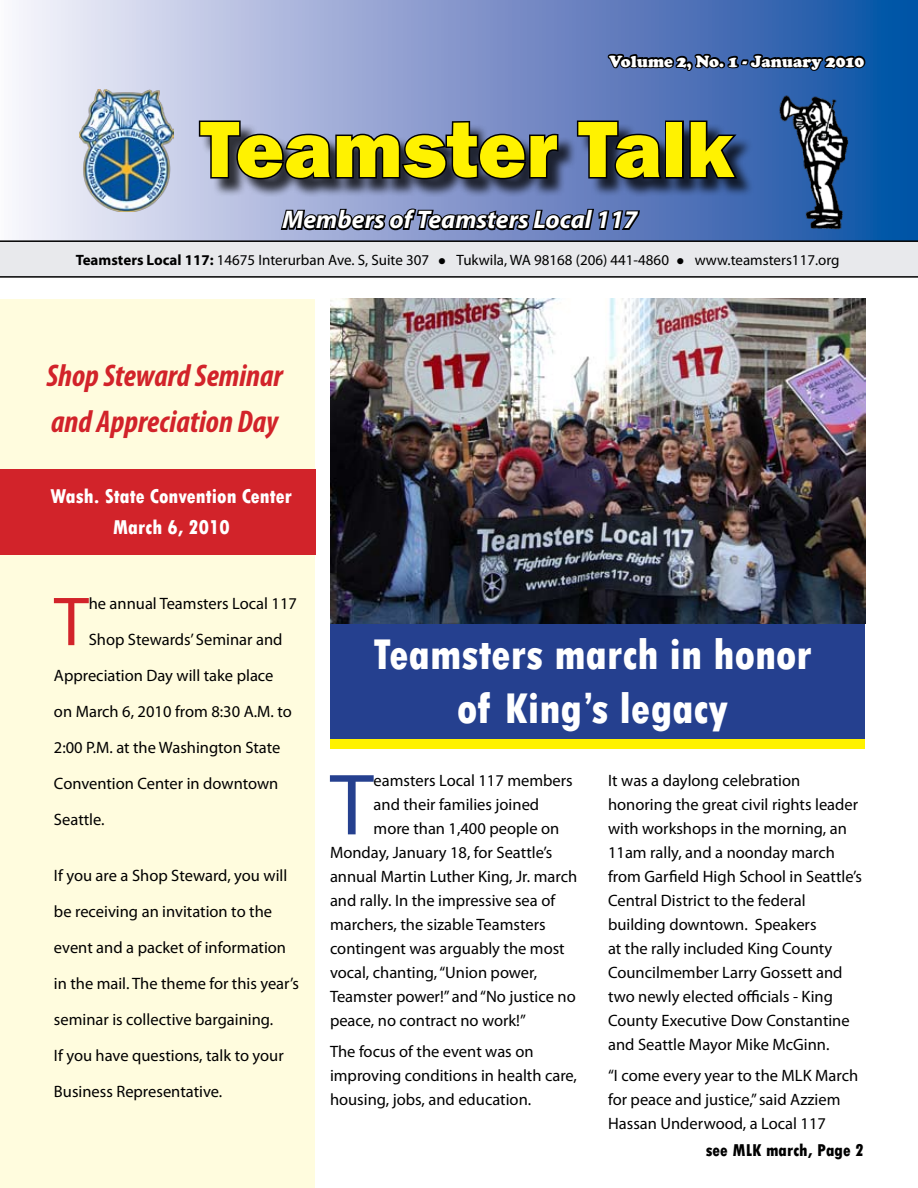
<style>
.page{position:relative;width:918px;height:1188px;background:#fff}
.page>*{position:absolute;margin:0;border:0;box-sizing:border-box;transform-origin:0 0}
.t1{font:87.75px "Myriad Pro";color:#25408f}
.t2{font:800 82.5px "Franklin Gothic";color:#fff200}
.t3{font:69.9px "Myriad Pro";color:#d2232a}
.t4{font:800 condensed 45px/54px "Tw Cen";color:#fff;text-align:center}
.t5{font:italic 700 condensed 31.5px/46.3px "Myriad Pro";color:#d2232a}
.t6{font:italic 700 25.5px "Myriad Pro";color:#fff}
.t7{font:800 condensed 21px/31px "Tw Cen";color:#fff;text-align:center}
.t8{font:800 condensed 18px "Tw Cen";color:#000}
.t9{font:16.5px/24px "Myriad Pro";color:#000}
.t10{font:900 16.5px "Cooper";color:#fff}
.t11{font:15px "Myriad Pro";color:#000}
.s1{font-weight:700}
</style>
<div class="page">
<svg style="left:19px;top:0;width:899px;height:240px;background:#9eb7db"></svg>
<svg style="left:0;top:240px;width:918px;height:38px;background:#d4d5d9"></svg>
<svg style="left:197px;top:0;width:671px;height:232px;background:#6275a3"></svg>
<div style="left:330px;top:623px;width:535px;height:116px;background:#25408f"></div>
<div style="left:330px;top:739px;width:535px;height:9px;background:#fff200"></div>
<img style="left:80px;top:90px;width:94px;height:122px">
<img style="left:774px;top:91px;width:78px;height:145px">
<div style="left:0;top:299px;width:315px;height:889px;background:#fffcde"></div>
<div style="left:0;top:469px;width:316px;height:85px;background:#d2232a"></div>
<img style="left:330px;top:298px;width:535px;height:326px">
<p class="t10" style="left:609px;top:51px;width:257px">Volume 2, No. 1 - January 2010</p>
<h2 class="t2" style="left:200px;top:96px;width:535px">Teamster Talk</h2>
<h3 class="t6" style="left:283px;top:203px;width:357px">Members of Teamsters Local 117</h3>
<p class="t11" style="left:76px;top:251px;width:765px"><span class="s1">Teamsters Local 117:</span> 14675 Interurban Ave. S, Suite 307 ● Tukwila, WA 98168 (206) 441-4860 ● www.teamsters117.org</p>
<h3 class="t5" style="left:46px;top:352px;width:238px">Shop Steward Seminar and Appreciation Day</h3>
<p class="t7" style="left:50px;top:481px;width:243px">Wash. State Convention Center<br>March 6, 2010</p>
<h3 class="t3" style="left:54px;top:579px;width:36px">T</h3>
<p class="t9" style="left:89px;top:591px;width:210px">he annual Teamsters Local 117</p>
<p class="t9" style="left:89px;top:627px;width:195px">Shop Stewards’ Seminar and</p>
<p class="t9" style="left:54px;top:663px;width:221px">Appreciation Day will take place</p>
<p class="t9" style="left:54px;top:699px;width:239px">on March 6, 2010 from 8:30 A.M. to</p>
<p class="t9" style="left:54px;top:735px;width:228px">2:00 P.M. at the Washington State</p>
<p class="t9" style="left:54px;top:771px;width:226px">Convention Center in downtown</p>
<p class="t9" style="left:54px;top:807px;width:52px">Seattle.</p>
<p class="t9" style="left:54px;top:858px;width:246px;line-height:36px">If you are a Shop Steward, you will be receiving an invitation to the event and a packet of information in the mail. The theme for this year’s seminar is collective bargaining.<br>If you have questions, talk to your Business Representative.</p>
<h3 class="t4" style="left:373px;top:627px;width:440px">Teamsters march in honor of King’s legacy</h3>
<h1 class="t1" style="left:330px;top:751px;width:45px">T</h1>
<p class="t9" style="left:374px;top:769px;width:201px">eamsters Local 117 members</p>
<p class="t9" style="left:374px;top:793px;width:167px">and their families joined</p>
<p class="t9" style="left:374px;top:817px;width:187px">more than 1,400 people on</p>
<p class="t9" style="left:330px;top:841px;width:224px">Monday, January 18, for Seattle’s</p>
<p class="t9" style="left:330px;top:865px;width:249px">annual Martin Luther King, Jr. march</p>
<p class="t9" style="left:330px;top:889px;width:227px">and rally. In the impressive sea of</p>
<p class="t9" style="left:330px;top:913px;width:217px">marchers, the sizable Teamsters</p>
<p class="t9" style="left:330px;top:937px;width:236px">contingent was arguably the most</p>
<p class="t9" style="left:330px;top:961px;width:209px">vocal, chanting, “Union power,</p>
<p class="t9" style="left:330px;top:985px;width:247px">Teamster power!” and “No justice no</p>
<p class="t9" style="left:330px;top:1009px;width:197px">peace, no contract no work!”</p>
<p class="t9" style="left:330px;top:1039px;width:249px">The focus of the event was on improving conditions in health care, housing, jobs, and education.</p>
<p class="t9" style="left:608px;top:768px;width:255px">It was a daylong celebration honoring the great civil rights leader with workshops in the morning, an 11am rally, and a noonday march from Garfield High School in Seattle’s Central District to the federal building downtown. Speakers<br>at the rally included King County Councilmember Larry Gossett and two newly elected officials - King County Executive Dow Constantine and Seattle Mayor Mike McGinn.</p>
<p class="t9" style="left:608px;top:1063px;width:252px">“I come every year to the MLK March for peace and justice,” said Azziem<br>Hassan Underwood, a Local 117</p>
<p class="t8" style="left:706px;top:1139px;width:160px">see MLK march, Page 2</p>
</div>
